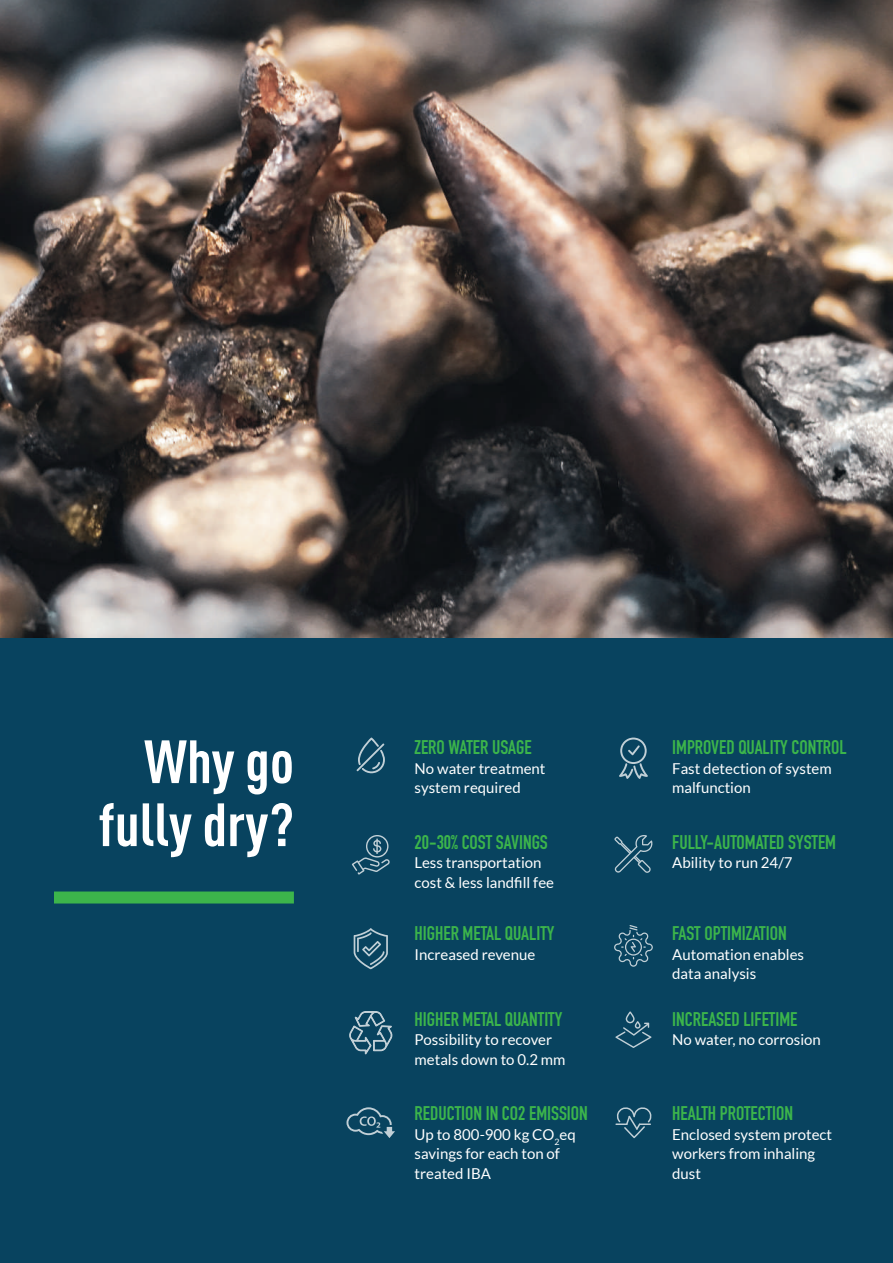
<style>
.page{position:relative;width:893px;height:1263px;background:#fff}
.page>*{position:absolute;margin:0;border:0;box-sizing:border-box;transform-origin:0 0}
.t1{font:700 condensed 60px/63px "DIN Pro";color:#fff;text-align:right}
.t2{font:700 19.5px "DIN Condensed";color:#3cb54b}
.t3{font:15px/19.5px "Lato";color:#fff}
</style>
<div class="page">
<div style="left:0;top:638px;width:893px;height:625px;background:#08435f"></div>
<div style="left:54px;top:891px;width:240px;height:12px;background:#3cb54b"></div>
<svg style="left:349px;top:1011px;width:43px;height:43px"></svg>
<svg style="left:615px;top:1107px;width:37px;height:31px"></svg>
<svg style="left:346px;top:1107px;width:49px;height:31px"></svg>
<svg style="left:619px;top:737px;width:29px;height:42px"></svg>
<svg style="left:614px;top:925px;width:39px;height:42px"></svg>
<svg style="left:615px;top:1011px;width:36px;height:37px"></svg>
<img style="left:0;top:0;width:893px;height:638px">
<svg style="left:357px;top:737px;width:28px;height:36px"></svg>
<svg style="left:352px;top:835px;width:38px;height:40px"></svg>
<svg style="left:614px;top:835px;width:39px;height:38px"></svg>
<svg style="left:354px;top:928px;width:34px;height:41px"></svg>
<h1 class="t1" style="left:98px;top:725px;width:197px">Why go fully dry?</h1>
<h2 class="t2" style="left:415px;top:734px;width:119px">ZERO WATER USAGE</h2>
<p class="t3" style="left:415px;top:758px;width:132px">No water treatment system required</p>
<h2 class="t2" style="left:415px;top:829px;width:135px">20-30% COST SAVINGS</h2>
<p class="t3" style="left:415px;top:853px;width:141px">Less transportation cost &amp; less landfill fee</p>
<h2 class="t2" style="left:415px;top:920px;width:141px">HIGHER METAL QUALITY</h2>
<p class="t3" style="left:415px;top:944px;width:122px">Increased revenue</p>
<h2 class="t2" style="left:415px;top:1006px;width:149px">HIGHER METAL QUANTITY</h2>
<p class="t3" style="left:415px;top:1030px;width:153px">Possibility to recover metals down to 0.2 mm</p>
<h2 class="t2" style="left:415px;top:1100px;width:175px">REDUCTION IN CO2 EMISSION</h2>
<p class="t3" style="left:415px;top:1124px;width:163px">Up to 800-900 kg CO<sub>2</sub>eq savings for each ton of treated IBA</p>
<h2 class="t2" style="left:672px;top:734px;width:176px">IMPROVED QUALITY CONTROL</h2>
<p class="t3" style="left:672px;top:758px;width:161px">Fast detection of system malfunction</p>
<h2 class="t2" style="left:672px;top:829px;width:165px">FULLY-AUTOMATED SYSTEM</h2>
<p class="t3" style="left:672px;top:853px;width:122px">Ability to run 24/7</p>
<h2 class="t2" style="left:672px;top:920px;width:116px">FAST OPTIMIZATION</h2>
<p class="t3" style="left:672px;top:944px;width:133px">Automation enables data analysis</p>
<h2 class="t2" style="left:672px;top:1006px;width:127px">INCREASED LIFETIME</h2>
<p class="t3" style="left:672px;top:1030px;width:150px">No water, no corrosion</p>
<h2 class="t2" style="left:672px;top:1100px;width:122px">HEALTH PROTECTION</h2>
<p class="t3" style="left:672px;top:1124px;width:161px">Enclosed system protect workers from inhaling dust</p>
</div>
